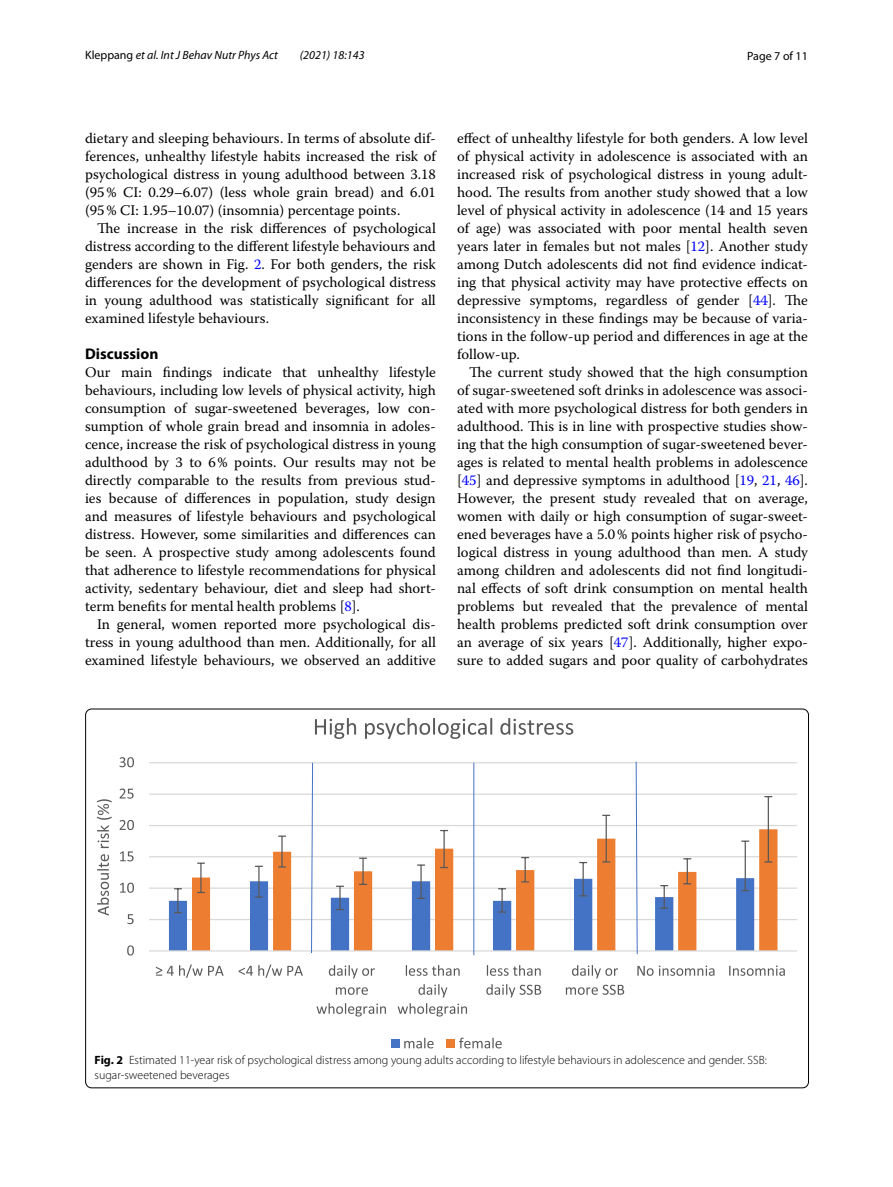
<style>
.page{position:relative;width:893px;height:1187px;background:#fff}
.page>*{position:absolute;margin:0;border:0;box-sizing:border-box;transform-origin:0 0}
.t1{font:700 15.45px "Myriad Pro";color:#000}
.t2{font:14.7px/18px "Warnock Pro";color:#000;text-align:justify}
.t3{font:300 12px/15px "Myriad Pro";color:#000}
.t4{font:italic 12px "Myriad Pro";color:#000}
.t5{font:12px "Myriad Pro";color:#000}
.s1{font-style:normal}
.s2{color:#00f}
.s3{font-weight:700}
</style>
<div class="page">
<hr style="left:149px;top:918px;width:648px;height:2px;background:#d9d9d9">
<hr style="left:149px;top:887px;width:648px;height:1px;background:#d9d9d9">
<hr style="left:149px;top:856px;width:648px;height:1px;background:#d9d9d9">
<hr style="left:149px;top:824px;width:648px;height:2px;background:#d9d9d9">
<hr style="left:149px;top:793px;width:648px;height:1px;background:#d9d9d9">
<hr style="left:149px;top:762px;width:648px;height:1px;background:#d9d9d9">
<svg style="left:754px;top:829px;width:23px;height:121px;fill:#ed7d31"></svg>
<svg style="left:169px;top:824px;width:585px;height:126px"></svg>
<hr style="left:768px;top:829px;width:1px;height:32px;background:#595959">
<hr style="left:768px;top:796px;width:1px;height:33px;background:#595959">
<hr style="left:149px;top:950px;width:648px;height:1px;background:#d9d9d9">
<svg style="left:127px;top:945px;width:7px;height:10px"></svg>
<svg style="left:127px;top:914px;width:7px;height:10px"></svg>
<svg style="left:120px;top:882px;width:14px;height:10px"></svg>
<svg style="left:120px;top:851px;width:14px;height:10px"></svg>
<svg style="left:120px;top:819px;width:14px;height:11px"></svg>
<svg style="left:120px;top:788px;width:14px;height:10px"></svg>
<svg style="left:119px;top:757px;width:15px;height:10px"></svg>
<svg style="left:156px;top:964px;width:68px;height:13px"></svg>
<svg style="left:239px;top:964px;width:64px;height:13px"></svg>
<svg style="left:329px;top:965px;width:46px;height:13px"></svg>
<svg style="left:336px;top:987px;width:32px;height:7px"></svg>
<svg style="left:317px;top:1003px;width:69px;height:13px"></svg>
<svg style="left:406px;top:965px;width:54px;height:10px"></svg>
<svg style="left:418px;top:984px;width:29px;height:13px"></svg>
<svg style="left:398px;top:1003px;width:69px;height:13px"></svg>
<svg style="left:487px;top:965px;width:54px;height:10px"></svg>
<svg style="left:486px;top:984px;width:55px;height:13px"></svg>
<svg style="left:572px;top:965px;width:46px;height:13px"></svg>
<svg style="left:566px;top:984px;width:58px;height:10px"></svg>
<svg style="left:637px;top:965px;width:77px;height:10px"></svg>
<svg style="left:729px;top:965px;width:56px;height:10px"></svg>
<svg style="left:97px;top:799px;width:15px;height:116px"></svg>
<svg style="left:315px;top:718px;width:258px;height:20px"></svg>
<div style="left:391px;top:1039px;width:8px;height:8px;background:#4472c4"></div>
<svg style="left:404px;top:1037px;width:30px;height:11px"></svg>
<div style="left:446px;top:1039px;width:9px;height:8px;background:#ed7d31"></div>
<svg style="left:459px;top:1037px;width:43px;height:11px"></svg>
<svg style="left:311px;top:761px;width:327px;height:194px"></svg>
<p class="t4" style="left:85px;top:48px;width:195px"><span class="s1">Kleppang</span> et al. Int J Behav Nutr Phys Act</p>
<p class="t4" style="left:300px;top:48px;width:66px">(2021) 18:143</p>
<p class="t5" style="left:747px;top:48px;width:62px">Page 7 of 11</p>
<p class="t2" style="left:85px;top:128px;width:352px">dietary and sleeping behaviours. In terms of absolute dif&shy;ferences, unhealthy lifestyle habits increased the risk of psychological distress in young adulthood between 3.18 (95% CI: 0.29–6.07) (less whole grain bread) and 6.01 (95% CI: 1.95–10.07) (insomnia) percentage points.</p>
<p class="t2" style="left:85px;top:218px;width:352px;text-indent:12px">The increase in the risk differences of psychological distress according to the different lifestyle behaviours and genders are shown in Fig. <span class="s2">2</span>. For both genders, the risk differences for the development of psychological distress in young adulthood was statistically significant for all examined lifestyle behaviours.</p>
<p class="t1" style="left:85px;top:343px;width:75px">Discussion</p>
<p class="t2" style="left:85px;top:362px;width:352px">Our main findings indicate that unhealthy lifestyle behaviours, including low levels of physical activity, high consumption of sugar-sweetened beverages, low con&shy;sumption of whole grain bread and insomnia in adoles&shy;cence, increase the risk of psychological distress in young adulthood by 3 to 6% points. Our results may not be directly comparable to the results from previous stud&shy;ies because of differences in population, study design and measures of lifestyle behaviours and psychological distress. However, some similarities and differences can be seen. A prospective study among adolescents found that adherence to lifestyle recommendations for physical activity, sedentary behaviour, diet and sleep had short&shy;term benefits for mental health problems [<span class="s2">8</span>].</p>
<p class="t2" style="left:85px;top:614px;width:352px;text-indent:12px">In general, women reported more psychological dis&shy;tress in young adulthood than men. Additionally, for all examined lifestyle behaviours, we observed an additive</p>
<p class="t2" style="left:457px;top:128px;width:352px">effect of unhealthy lifestyle for both genders. A low level of physical activity in adolescence is associated with an increased risk of psychological distress in young adult&shy;hood. The results from another study showed that a low level of physical activity in adolescence (14 and 15 years of age) was associated with poor mental health seven years later in females but not males [<span class="s2">12</span>]. Another study among Dutch adolescents did not find evidence indicat&shy;ing that physical activity may have protective effects on depressive symptoms, regardless of gender [<span class="s2">44</span>]. The inconsistency in these findings may be because of varia&shy;tions in the follow-up period and differences in age at the follow-up.</p>
<p class="t2" style="left:457px;top:362px;width:352px;text-indent:12px">The current study showed that the high consumption of sugar-sweetened soft drinks in adolescence was associ&shy;ated with more psychological distress for both genders in adulthood. This is in line with prospective studies show&shy;ing that the high consumption of sugar-sweetened bever&shy;ages is related to mental health problems in adolescence [<span class="s2">45</span>] and depressive symptoms in adulthood [<span class="s2">19</span>, <span class="s2">21</span>, <span class="s2">46</span>].<br>However, the present study revealed that on average, women with daily or high consumption of sugar-sweet&shy;ened beverages have a 5.0% points higher risk of psycho&shy;logical distress in young adulthood than men. A study among children and adolescents did not find longitudi&shy;nal effects of soft drink consumption on mental health problems but revealed that the prevalence of mental health problems predicted soft drink consumption over an average of six years [<span class="s2">47</span>]. Additionally, higher expo&shy;sure to added sugars and poor quality of carbohydrates</p>
<p class="t3" style="left:95px;top:1052px;width:674px"><span class="s3">Fig. 2</span> Estimated 11-year risk of psychological distress among young adults according to lifestyle behaviours in adolescence and gender. SSB: sugar-sweetened beverages</p>
</div>
